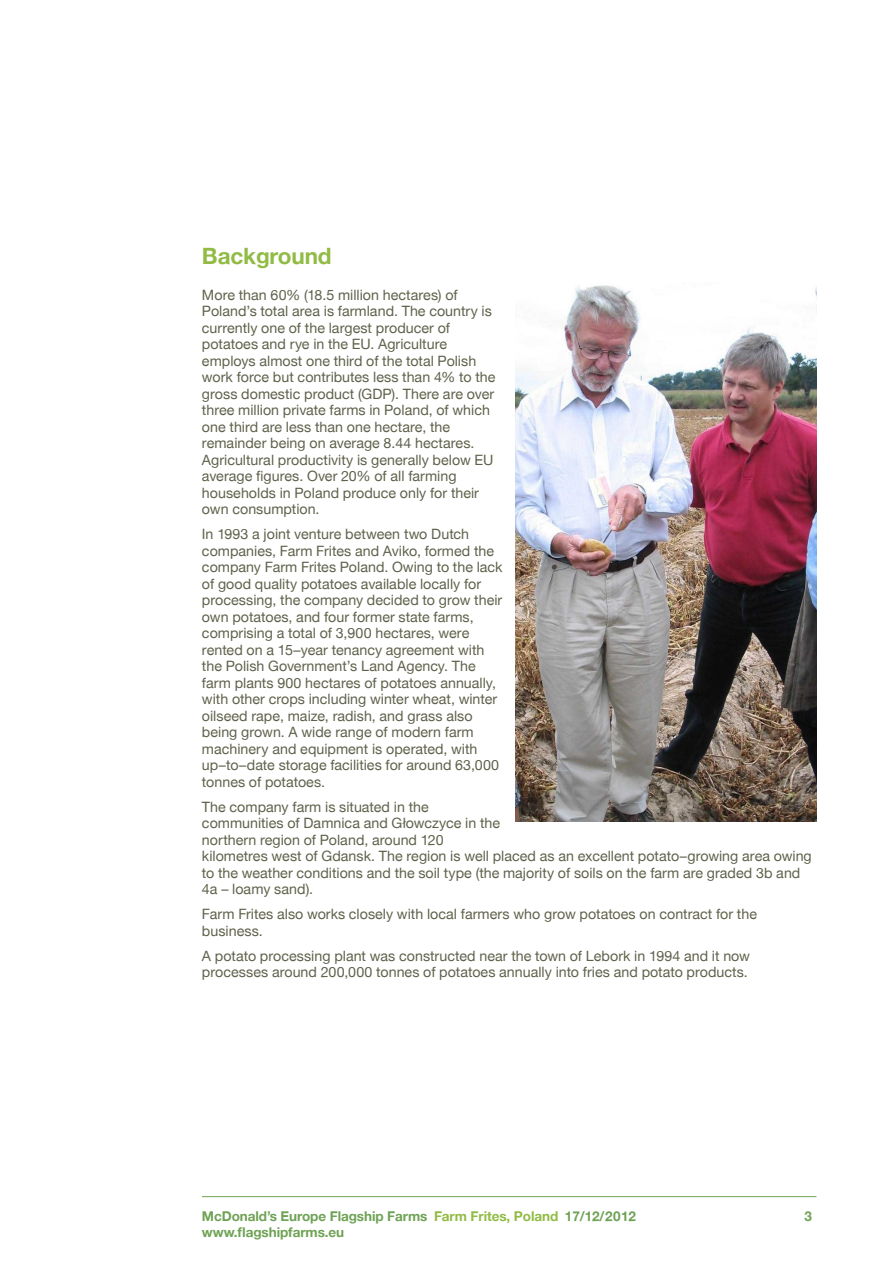
<style>
.page{position:relative;width:893px;height:1263px;background:#fff}
.page>*{position:absolute;margin:0;border:0;box-sizing:border-box;transform-origin:0 0}
.t1{font:700 22.5px "Helvetica Neue";letter-spacing:-.005em;color:#91bb44}
.R__main_body{font:14.25px/16.5px "Helvetica Neue";color:#60614b}
.t2{font:700 13.5px "Helvetica Neue";letter-spacing:-.005em;color:#6ea254}
.s1{color:#91bb44}
</style>
<div class="page">
<hr style="left:202px;top:1196px;width:614px;height:1px;background:#6ea254">
<img style="left:516px;top:285px;width:300px;height:536px">
<p class="t1" style="left:202px;top:242px;width:131px">Background</p>
<p class="R__main_body" style="left:202px;top:286px;width:295px">More than 60% (18.5 million hectares) of Poland’s total area is farmland. The country is currently one of the largest producer of potatoes and rye in the EU. Agriculture employs almost one third of the total Polish work force but contributes less than 4% to the gross domestic product (GDP). There are over three million private farms in Poland, of which one third are less than one hectare, the remainder being on average 8.44 hectares.<br>Agricultural productivity is generally below EU average figures. Over 20% of all farming households in Poland produce only for their own consumption.</p>
<p class="R__main_body" style="left:202px;top:526px;width:302px">In 1993 a joint venture between two Dutch companies, Farm Frites and Aviko, formed the company Farm Frites Poland. Owing to the lack of good quality potatoes available locally for processing, the company decided to grow their own potatoes, and four former state farms, comprising a total of 3,900 hectares, were rented on a 15–year tenancy agreement with the Polish Government’s Land Agency. The farm plants 900 hectares of potatoes annually, with other crops including winter wheat, winter oilseed rape, maize, radish, and grass also being grown. A wide range of modern farm machinery and equipment is operated, with up–to–date storage facilities for around 63,000 tonnes of potatoes.</p>
<p class="R__main_body" style="left:202px;top:798px;width:611px">The company farm is situated in the<br>communities of Damnica and Głowczyce in the<br>northern region of Poland, around 120<br>kilometres west of Gdansk. The region is well placed as an excellent potato–growing area owing to the weather conditions and the soil type (the majority of soils on the farm are graded 3b and 4a – loamy sand).</p>
<p class="R__main_body" style="left:202px;top:906px;width:556px">Farm Frites also works closely with local farmers who grow potatoes on contract for the business.</p>
<p class="R__main_body" style="left:202px;top:947px;width:550px">A potato processing plant was constructed near the town of Lebork in 1994 and it now processes around 200,000 tonnes of potatoes annually into fries and potato products.</p>
<p class="t2" style="left:202px;top:1208px;width:436px">McDonald’s Europe Flagship Farms <span class="s1">Farm Frites, Poland</span> 17/12/2012</p>
<p class="t2" style="left:804px;top:1208px;width:9px">3</p>
<p class="t2" style="left:202px;top:1224px;width:144px">www.flagshipfarms.eu</p>
</div>
